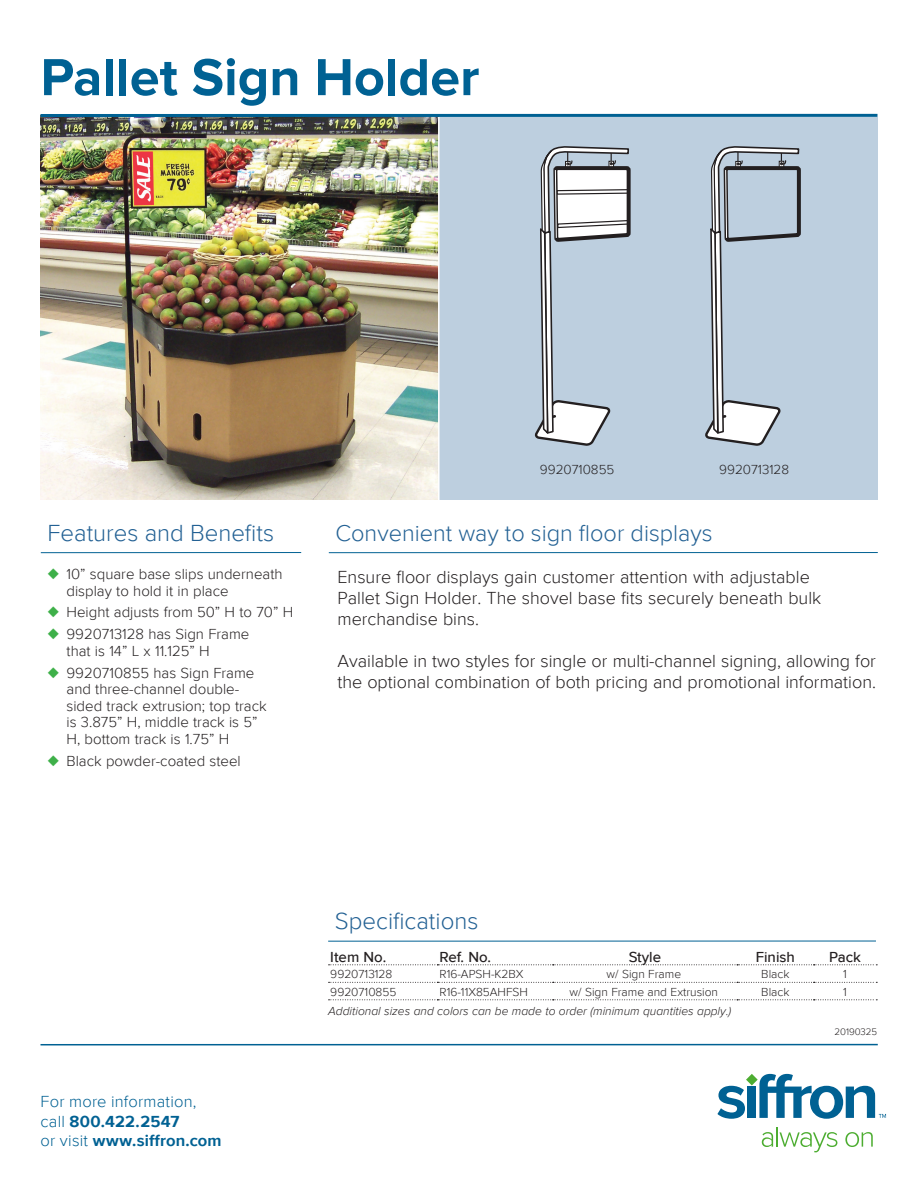
<style>
.page{position:relative;width:918px;height:1188px;background:#fff}
.page>*{position:absolute;margin:0;border:0;box-sizing:border-box;transform-origin:0 0}
.t1{font:700 54px "Proxima Nova";color:#006193}
.t2{font:300 24px "Proxima Nova";color:#236194}
.t3{font:300 23.55px "Proxima Nova";color:#236194}
.t4{font:300 18px/21px "Proxima Nova";color:#231f20}
.t5{font:300 16.5px/19.8px "Proxima Nova";letter-spacing:.01em;color:#006193}
.t6{font:700 16.5px "Proxima Nova";letter-spacing:.01em;color:#006193}
.t7{font:300 15px/16.5px "Proxima Nova";color:#231f20}
.t8{font:500 15px "Proxima Nova";color:#231f20}
.t9{font:300 13.5px "Proxima Nova";color:#231f20}
.t10{font:300 12px "Proxima Nova";color:#231f20}
.t11{font:italic 300 12px "Proxima Nova";color:#231f20}
.t12{font:300 9.75px "Proxima Nova";color:#231f20}
.s1{color:#3eb049}
.s2{font-weight:700}
.s3{font-weight:300}
</style>
<div class="page">
<div style="left:440px;top:117px;width:438px;height:383px;background:#bdcfdf"></div>
<img style="left:40px;top:116px;width:398px;height:383px">
<hr style="left:41px;top:114px;width:837px;height:3px;background:#006193">
<hr style="left:40px;top:1044px;width:838px;height:1px;background:#006193">
<svg style="left:762px;top:1127px;width:75px;height:25px"></svg>
<svg style="left:845px;top:1132px;width:28px;height:15px"></svg>
<svg style="left:717px;top:1074px;width:169px;height:45px"></svg>
<hr style="left:41px;top:552px;width:260px;height:1px;background:#006193">
<hr style="left:329px;top:552px;width:549px;height:1px;background:#006193">
<hr style="left:328px;top:941px;width:548px;height:1px;background:#006193">
<svg style="left:705px;top:147px;width:96px;height:298px"></svg>
<svg style="left:535px;top:147px;width:96px;height:298px"></svg>
<svg style="left:329px;top:964px;width:548px;height:1px"></svg>
<svg style="left:329px;top:982px;width:548px;height:1px"></svg>
<svg style="left:329px;top:999px;width:548px;height:1px"></svg>
<p class="t1" style="left:40px;top:46px;width:441px">Pallet Sign Holder</p>
<p class="t9" style="left:540px;top:462px;width:76px">9920710855</p>
<p class="t9" style="left:719px;top:462px;width:71px">9920713128</p>
<p class="t2" style="left:48px;top:519px;width:228px">Features and Benefits</p>
<p class="t3" style="left:335px;top:520px;width:379px">Convenient way to sign floor displays</p>
<p class="t7" style="left:67px;top:566px;width:218px;text-indent:-19px"><span class="s1">◆</span> 10” square base slips underneath display to hold it in place</p>
<p class="t7" style="left:48px;top:605px;width:247px"><span class="s1">◆</span> Height adjusts from 50” H to 70” H</p>
<p class="t7" style="left:67px;top:627px;width:184px;text-indent:-19px"><span class="s1">◆</span> 9920713128 has Sign Frame that is 14” L x 11.125” H</p>
<p class="t7" style="left:67px;top:665px;width:202px;text-indent:-19px"><span class="s1">◆</span> 9920710855 has Sign Frame and three-channel double&shy;sided track extrusion; top track is 3.875” H, middle track is 5”<br>H, bottom track is 1.75” H</p>
<p class="t7" style="left:48px;top:753px;width:195px"><span class="s1">◆</span> Black powder-coated steel</p>
<p class="t4" style="left:338px;top:567px;width:485px">Ensure floor displays gain customer attention with adjustable<br>Pallet Sign Holder. The shovel base fits securely beneath bulk merchandise bins.</p>
<p class="t4" style="left:338px;top:651px;width:540px">Available in two styles for single or multi-channel signing, allowing for the optional combination of both pricing and promotional information.</p>
<p class="t5" style="left:41px;top:1092px;width:158px">For more information, call <span class="s2">800.422.2547</span></p>
<p class="t6" style="left:41px;top:1131px;width:183px"><span class="s3">or visit</span> www.siffron.com</p>
<p class="t2" style="left:335px;top:908px;width:145px">Specifications</p>
<p class="t8" style="left:330px;top:948px;width:58px">Item No.</p>
<p class="t8" style="left:440px;top:948px;width:53px">Ref. No.</p>
<p class="t8" style="left:629px;top:948px;width:34px">Style</p>
<p class="t8" style="left:756px;top:948px;width:41px">Finish</p>
<p class="t8" style="left:829px;top:948px;width:33px">Pack</p>
<p class="t10" style="left:330px;top:967px;width:64px">9920713128</p>
<p class="t10" style="left:440px;top:967px;width:86px">R16-APSH-K2BX</p>
<p class="t10" style="left:607px;top:967px;width:76px">w/ Sign Frame</p>
<p class="t10" style="left:761px;top:967px;width:30px">Black</p>
<p class="t10" style="left:843px;top:967px;width:5px">1</p>
<p class="t10" style="left:330px;top:985px;width:68px">9920710855</p>
<p class="t10" style="left:440px;top:985px;width:90px">R16-11X85AHFSH</p>
<p class="t10" style="left:570px;top:985px;width:150px">w/ Sign Frame and Extrusion</p>
<p class="t10" style="left:761px;top:985px;width:30px">Black</p>
<p class="t10" style="left:843px;top:985px;width:5px">1</p>
<p class="t11" style="left:328px;top:1005px;width:405px">Additional sizes and colors can be made to order (minimum quantities apply.)</p>
<p class="t12" style="left:834px;top:1026px;width:44px">20190325</p>
</div>
